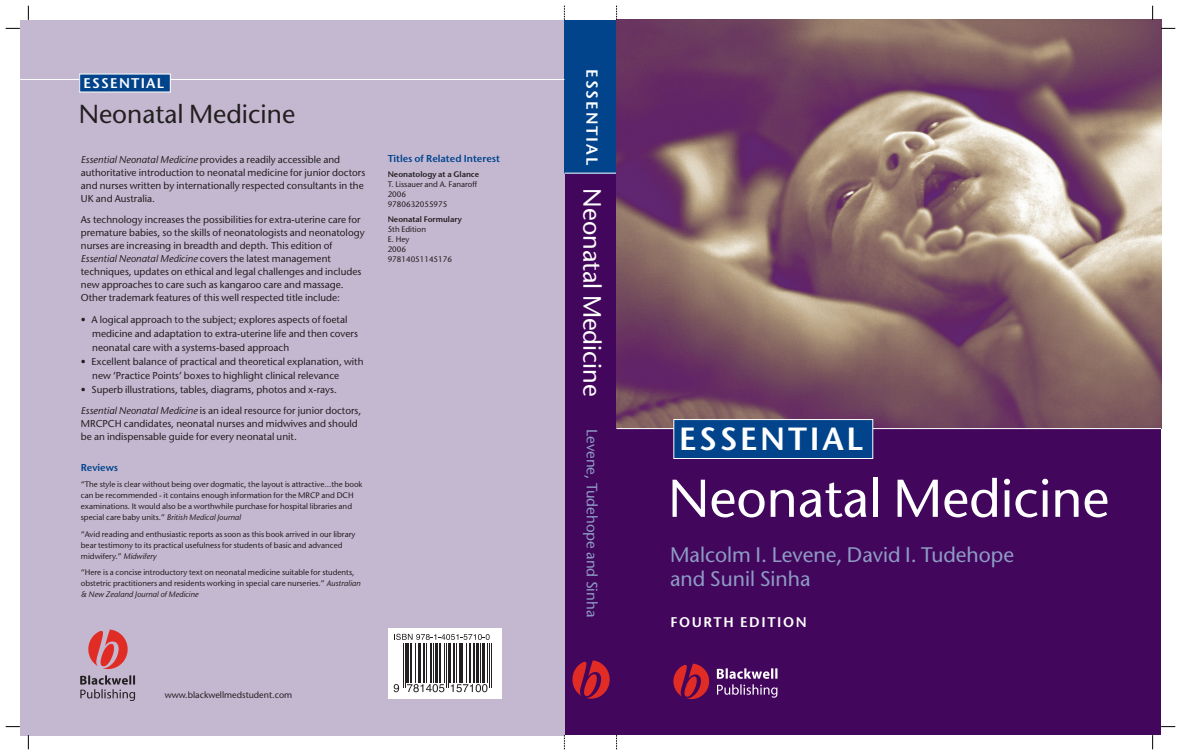
<style>
.page{position:relative;width:1181px;height:755px;background:#fff}
.page>*{position:absolute;margin:0;border:0;box-sizing:border-box;transform-origin:0 0}
.t1{font:53px "Stone Sans";color:#fff}
.t2{font:600 32px "Stone Sans";letter-spacing:.085em;color:#fff}
.t3{font:26px "Stone Sans";color:#231f20}
.t4{font:25px "Stone Sans";color:#fff}
.t5{font:21px/24px "Stone Sans";color:#8e9bc5}
.t6{font:600 16px "Stone Sans";letter-spacing:.115em;color:#fff}
.t7{font:15px "Stone Sans";color:#8e9bc5}
.t8{font:600 14px "Stone Sans";letter-spacing:.115em;color:#fff}
.t9{font:600 14px "Stone Sans";letter-spacing:.085em;color:#fff}
.t10{font:10px/13px "Stone Sans";color:#231f20}
.t11{font:600 10px "Stone Sans";color:#01448c}
.t12{font:9px "Stone Sans";color:#231f20}
.t13{font:8px/11px "Stone Sans";color:#231f20}
.t14{font:600 8px "Stone Sans";color:#231f20}
.s1{font-style:italic}
</style>
<div class="page">
<div style="left:564px;top:28px;width:597px;height:706px;background:#42065c"></div>
<div style="left:20px;top:20px;width:544px;height:714px;background:#c4b8d1"></div>
<div style="left:388px;top:627px;width:114px;height:71px;background:#fff"></div>
<svg style="left:394px;top:634px;width:98px;height:58px"></svg>
<hr style="left:402px;top:643px;width:1px;height:44px;background:#231f20">
<hr style="left:404px;top:643px;width:1px;height:44px;background:#231f20">
<hr style="left:406px;top:643px;width:3px;height:39px;background:#231f20">
<hr style="left:410px;top:643px;width:2px;height:39px;background:#231f20">
<hr style="left:415px;top:643px;width:1px;height:39px;background:#231f20">
<hr style="left:417px;top:643px;width:1px;height:39px;background:#231f20">
<hr style="left:419px;top:643px;width:2px;height:39px;background:#231f20">
<hr style="left:423px;top:643px;width:2px;height:39px;background:#231f20">
<hr style="left:426px;top:643px;width:1px;height:39px;background:#231f20">
<hr style="left:430px;top:643px;width:1px;height:39px;background:#231f20">
<hr style="left:432px;top:643px;width:1px;height:39px;background:#231f20">
<hr style="left:435px;top:643px;width:3px;height:39px;background:#231f20">
<hr style="left:439px;top:643px;width:2px;height:39px;background:#231f20">
<hr style="left:444px;top:643px;width:1px;height:39px;background:#231f20">
<hr style="left:445px;top:643px;width:1px;height:44px;background:#231f20">
<hr style="left:447px;top:643px;width:1px;height:44px;background:#231f20">
<hr style="left:449px;top:643px;width:2px;height:39px;background:#231f20">
<hr style="left:453px;top:643px;width:2px;height:39px;background:#231f20">
<hr style="left:456px;top:643px;width:1px;height:39px;background:#231f20">
<hr style="left:459px;top:643px;width:2px;height:39px;background:#231f20">
<hr style="left:462px;top:643px;width:1px;height:39px;background:#231f20">
<hr style="left:466px;top:643px;width:1px;height:39px;background:#231f20">
<hr style="left:469px;top:643px;width:2px;height:39px;background:#231f20">
<hr style="left:473px;top:643px;width:2px;height:39px;background:#231f20">
<hr style="left:475px;top:643px;width:3px;height:39px;background:#231f20">
<hr style="left:480px;top:643px;width:1px;height:39px;background:#231f20">
<hr style="left:482px;top:643px;width:3px;height:39px;background:#231f20">
<hr style="left:487px;top:643px;width:1px;height:39px;background:#231f20">
<hr style="left:489px;top:643px;width:1px;height:44px;background:#231f20">
<hr style="left:490px;top:643px;width:1px;height:44px;background:#231f20">
<svg style="left:393px;top:683px;width:6px;height:8px"></svg>
<svg style="left:407px;top:683px;width:37px;height:8px"></svg>
<svg style="left:450px;top:683px;width:37px;height:8px"></svg>
<svg style="left:394px;top:633px;width:95px;height:6px"></svg>
<img style="left:80px;top:629px;width:56px;height:72px">
<img style="left:564px;top:658px;width:46px;height:42px">
<div style="left:564px;top:20px;width:52px;height:153px;background:#01448c"></div>
<hr style="left:564px;top:172px;width:52px;height:1px;background:#fff">
<hr style="left:20px;top:79px;width:544px;height:1px;background:#fff">
<div style="left:80px;top:74px;width:90px;height:18px;background:#01448c"></div>
<img style="left:616px;top:20px;width:545px;height:408px">
<hr style="left:616px;top:428px;width:545px;height:1px;background:#fff">
<img style="left:716px;top:668px;width:62px;height:30px">
<img style="left:673px;top:663px;width:37px;height:37px">
<div style="left:673px;top:419px;width:199px;height:39px;background:#01448c"></div>
<div style="left:673px;top:419px;width:200px;height:39px;border:1px solid #fff"></div>
<svg style="left:564px;top:6px;width:1px;height:14px"></svg>
<svg style="left:616px;top:6px;width:1px;height:14px"></svg>
<svg style="left:564px;top:734px;width:1px;height:14px"></svg>
<svg style="left:616px;top:734px;width:1px;height:14px"></svg>
<svg style="left:28px;top:6px;width:1px;height:14px"></svg>
<svg style="left:6px;top:28px;width:14px;height:1px"></svg>
<svg style="left:28px;top:734px;width:1px;height:14px"></svg>
<svg style="left:1152px;top:6px;width:1px;height:14px"></svg>
<svg style="left:1161px;top:28px;width:14px;height:1px"></svg>
<svg style="left:1152px;top:734px;width:1px;height:14px"></svg>
<h3 class="t9" style="left:83px;top:78px;width:82px">ESSENTIAL</h3>
<h3 class="t3" style="left:79px;top:104px;width:218px">Neonatal Medicine</h3>
<p class="t10" style="left:81px;top:153px;width:286px"><span class="s1">Essential Neonatal Medicine</span> provides a readily accessible and authoritative introduction to neonatal medicine for junior doctors and nurses written by internationally respected consultants in the UK and Australia.</p>
<p class="t10" style="left:81px;top:213px;width:285px">As technology increases the possibilities for extra-uterine care for premature babies, so the skills of neonatologists and neonatology nurses are increasing in breadth and depth. This edition of <span class="s1">Essential Neonatal Medicine</span> covers the latest management techniques, updates on ethical and legal challenges and includes new approaches to care such as kangaroo care and massage.<br>Other trademark features of this well respected title include:</p>
<p class="t10" style="left:92px;top:313px;width:267px;line-height:14px;text-indent:-11px">• A logical approach to the subject; explores aspects of foetal medicine and adaptation to extra-uterine life and then covers neonatal care with a systems-based approach</p>
<p class="t10" style="left:92px;top:355px;width:273px;line-height:14px;text-indent:-11px">• Excellent balance of practical and theoretical explanation, with new ‘Practice Points’ boxes to highlight clinical relevance</p>
<p class="t10" style="left:81px;top:379px;width:282px;line-height:21px">• Superb illustrations, tables, diagrams, photos and x-rays.<br><span class="s1">Essential Neonatal Medicine</span> is an ideal resource for junior doctors,</p>
<p class="t10" style="left:81px;top:417px;width:278px">MRCPCH candidates, neonatal nurses and midwives and should be an indispensable guide for every neonatal unit.</p>
<p class="t11" style="left:81px;top:463px;width:39px">Reviews</p>
<p class="t13" style="left:81px;top:479px;width:283px">“The style is clear without being over dogmatic, the layout is attractive...the book can be recommended - it contains enough information for the MRCP and DCH examinations. It would also be a worthwhile purchase for hospital libraries and special care baby units.” <span class="s1">British Medical Journal</span></p>
<p class="t13" style="left:81px;top:529px;width:276px">“Avid reading and enthusiastic reports as soon as this book arrived in our library bear testimony to its practical usefulness for students of basic and advanced midwifery.” <span class="s1">Midwifery</span></p>
<p class="t13" style="left:81px;top:567px;width:281px">“Here is a concise introductory text on neonatal medicine suitable for students, obstetric practitioners and residents working in special care nurseries.” <span class="s1">Australian &amp; New Zealand Journal of Medicine</span></p>
<p class="t11" style="left:388px;top:155px;width:114px">Titles of Related Interest</p>
<p class="t14" style="left:388px;top:171px;width:93px">Neonatology at a Glance</p>
<p class="t13" style="left:388px;top:180px;width:91px;line-height:10px">T. Lissauer and A. Fanaroff<br>2006<br>9780632055975</p>
<p class="t14" style="left:388px;top:216px;width:76px">Neonatal Formulary</p>
<p class="t13" style="left:388px;top:225px;width:66px;line-height:10px">5th Edition<br>E. Hey<br>2006<br>97814051145176</p>
<p class="t12" style="left:165px;top:691px;width:129px">www.blackwellmedstudent.com</p>
<h3 class="t6" style="left:598px;top:69px;width:97px;rotate:90deg">ESSENTIAL</h3>
<h3 class="t4" style="left:601px;top:188px;width:210px;rotate:90deg">Neonatal Medicine</h3>
<h3 class="t7" style="left:598px;top:428px;width:189px;rotate:90deg">Levene, Tudehope and Sinha</h3>
<h2 class="t2" style="left:679px;top:426px;width:186px">ESSENTIAL</h2>
<h1 class="t1" style="left:668px;top:477px;width:443px">Neonatal Medicine</h1>
<h3 class="t5" style="left:670px;top:544px;width:345px">Malcolm I. Levene, David I. Tudehope and Sunil Sinha</h3>
<h3 class="t8" style="left:670px;top:615px;width:138px">FOURTH EDITION</h3>
</div>
